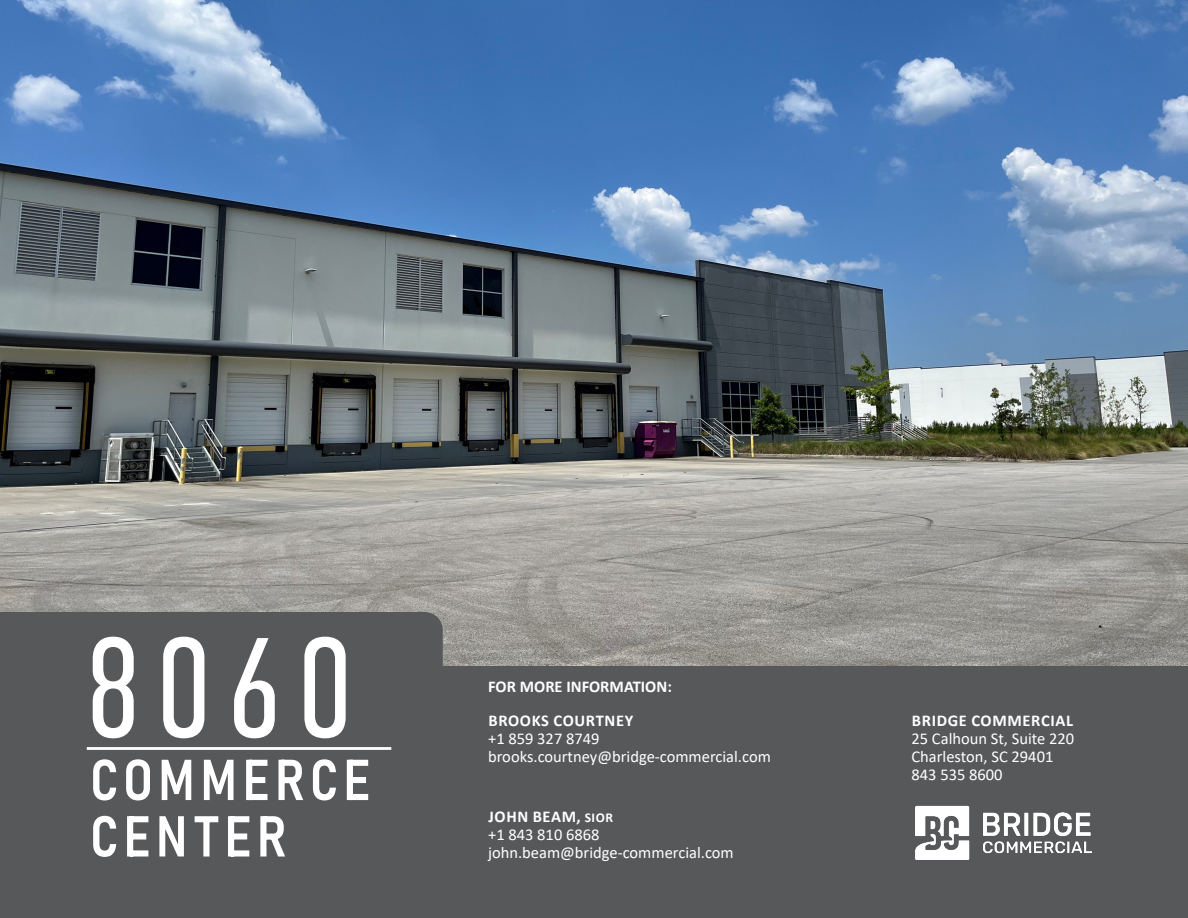
<style>
.page{position:relative;width:1188px;height:918px;background:#fff}
.page>*{position:absolute;margin:0;border:0;box-sizing:border-box;transform-origin:0 0}
.t1{font:300 141.3px "DIN Condensed";color:#fff}
.t2{font:56.7px/56.4px "Bahnschrift";letter-spacing:.1em;color:#fff}
.t3{font:16.5px "Calibri";color:#fff}
.grey_body{font:700 16.5px "Calibri";letter-spacing:.04em;color:#fff}
.grey_body-2{font:700 16.5px "Calibri";color:#fff}
.s1{font-size:13.5px}
</style>
<div class="page">
<img style="left:0;top:0;width:1188px;height:666px">
<div style="left:442px;top:666px;width:746px;height:252px;background:#57585a"></div>
<img style="left:915px;top:805px;width:177px;height:55px">
<div style="left:0;top:612px;width:443px;height:306px;background:#57585a"></div>
<hr style="left:87px;top:747px;width:304px;height:3px;background:#fff">
<p class="t1" style="left:84px;top:609px;width:271px">8060</p>
<p class="t2" style="left:90px;top:748px;width:282px">COMMERCE<br>CENTER</p>
<p class="grey_body-2" style="left:488px;top:675px;width:185px">FOR MORE INFORMATION:</p>
<p class="grey_body" style="left:488px;top:709px;width:146px">BROOKS COURTNEY</p>
<p class="t3" style="left:488px;top:727px;width:113px">+1 859 327 8749</p>
<p class="t3" style="left:488px;top:745px;width:284px">brooks.courtney@bridge-commercial.com</p>
<p class="grey_body" style="left:488px;top:805px;width:126px">JOHN BEAM, <span class="s1">SIOR</span></p>
<p class="t3" style="left:488px;top:823px;width:113px">+1 843 810 6868</p>
<p class="t3" style="left:488px;top:841px;width:247px">john.beam@bridge-commercial.com</p>
<p class="grey_body" style="left:912px;top:709px;width:163px">BRIDGE COMMERCIAL</p>
<p class="t3" style="left:912px;top:727px;width:164px">25 Calhoun St, Suite 220</p>
<p class="t3" style="left:912px;top:745px;width:143px">Charleston, SC 29401</p>
<p class="t3" style="left:912px;top:763px;width:93px">843 535 8600</p>
</div>
